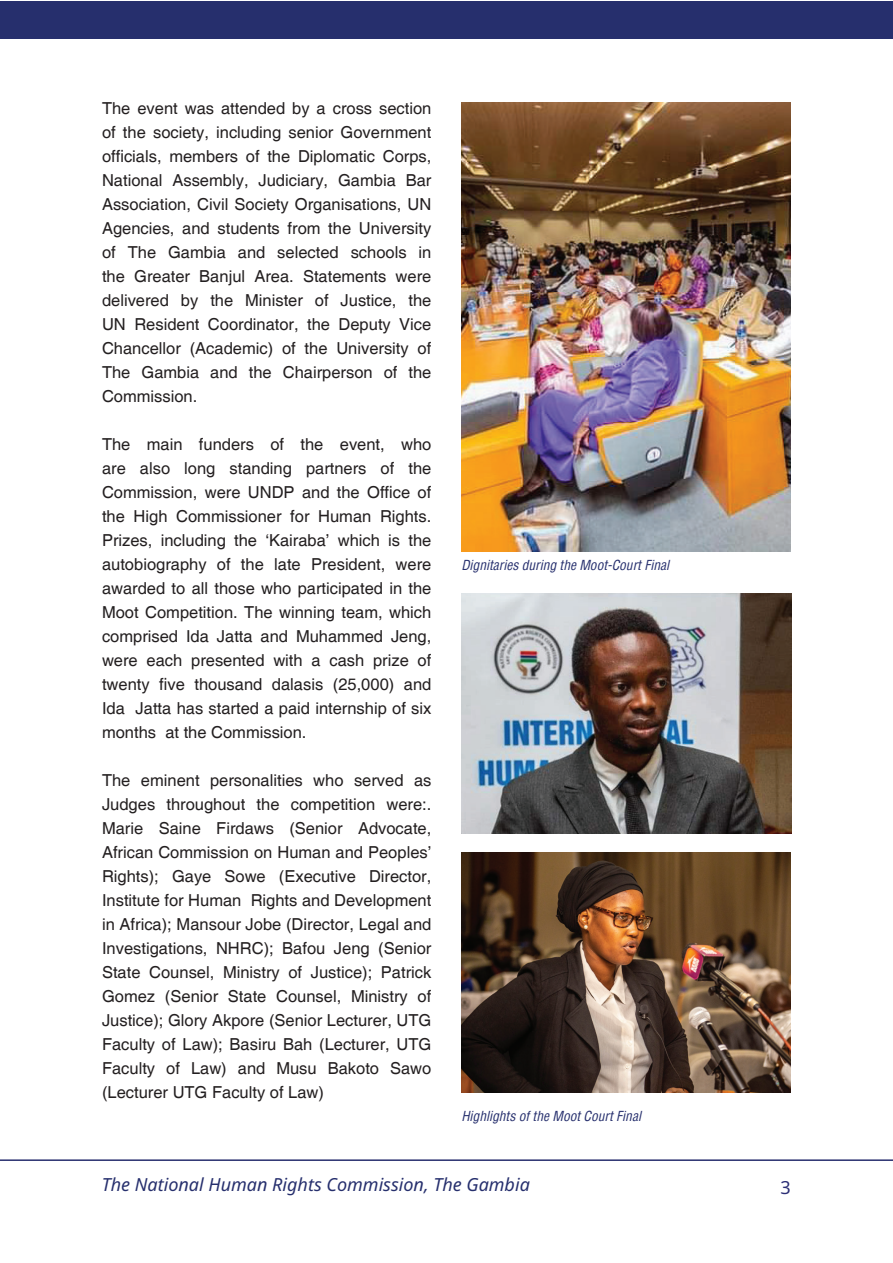
<style>
.page{position:relative;width:893px;height:1263px;background:#fff}
.page>*{position:absolute;margin:0;border:0;box-sizing:border-box;transform-origin:0 0}
.t1{font:italic 18px "Noto Sans";color:#262f6d}
.t2{font:18px "Noto Sans";color:#2b2e75}
.t3{font:16.5px/24px "Helvetica";color:#231f20;text-align:justify}
.t4{font:italic condensed 13.5px "Helvetica";color:#262f6d}
</style>
<div class="page">
<hr style="left:0;top:1159px;width:893px;height:2px;background:#282e6e">
<div style="left:0;top:1px;width:893px;height:37px;background:#262f6d"></div>
<img style="left:461px;top:102px;width:330px;height:449px">
<img style="left:461px;top:594px;width:330px;height:240px">
<img style="left:461px;top:853px;width:330px;height:240px">
<p class="t3" style="left:102px;top:97px;width:331px">The event was attended by a cross section of the society, including senior Government officials, members of the Diplomatic Corps, National Assembly, Judiciary, Gambia Bar Association, Civil Society Organisations, UN Agencies, and students from the University of The Gambia and selected schools in the Greater Banjul Area. Statements were delivered by the Minister of Justice, the UN Resident Coordinator, the Deputy Vice Chancellor (Academic) of the University of The Gambia and the Chairperson of the Commission.</p>
<p class="t3" style="left:102px;top:433px;width:331px">The main funders of the event, who are also long standing partners of the Commission, were UNDP and the Office of the High Commissioner for Human Rights.<br>Prizes, including the ‘Kairaba’ which is the autobiography of the late President, were awarded to all those who participated in the Moot Competition. The winning team, which comprised Ida Jatta and Muhammed Jeng, were each presented with a cash prize of twenty five thousand dalasis (25,000) and Ida Jatta has started a paid internship of six months at the Commission.</p>
<p class="t3" style="left:102px;top:769px;width:331px">The eminent personalities who served as Judges throughout the competition were:.<br>Marie Saine Firdaws (Senior Advocate, African Commission on Human and Peoples’ Rights); Gaye Sowe (Executive Director, Institute for Human Rights and Development in Africa); Mansour Jobe (Director, Legal and Investigations, NHRC); Bafou Jeng (Senior State Counsel, Ministry of Justice); Patrick Gomez (Senior State Counsel, Ministry of Justice); Glory Akpore (Senior Lecturer, UTG Faculty of Law); Basiru Bah (Lecturer, UTG Faculty of Law) and Musu Bakoto Sawo (Lecturer UTG Faculty of Law)</p>
<p class="t4" style="left:461px;top:556px;width:209px">Dignitaries during the Moot-Court Final</p>
<p class="t4" style="left:461px;top:1107px;width:181px">Highlights of the Moot Court Final</p>
<p class="t1" style="left:102px;top:1171px;width:430px">The National Human Rights Commission, The Gambia</p>
<p class="t2" style="left:781px;top:1174px;width:12px">3</p>
</div>
